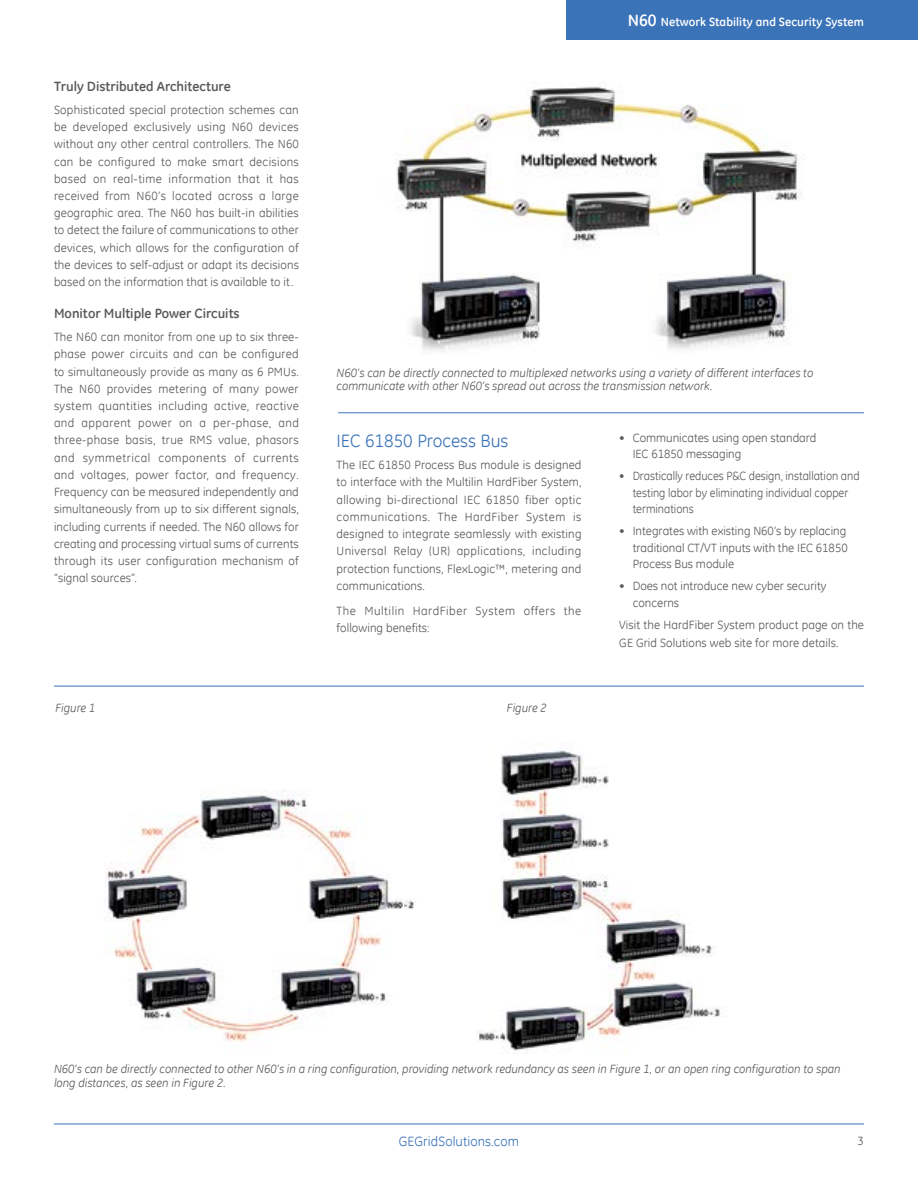
<style>
.page{position:relative;width:918px;height:1188px;background:#fff}
.page>*{position:absolute;margin:0;border:0;box-sizing:border-box;transform-origin:0 0}
.t1{font:18px "GE Inspira";color:#3b73b9}
.t2{font:700 13.5px "GE Inspira";color:#58595b}
.t3{font:13.5px "GE Inspira";letter-spacing:.005em;color:#3b73b9}
.t4{font:12px/17.2px "GE Inspira";letter-spacing:.005em;color:#58595b;text-align:justify}
.t5{font:italic 12px/13.5px "GE Inspira";color:#58595b}
.t6{font:12px/16.5px "GE Inspira";letter-spacing:.005em;color:#58595b;scale:.95 1}
.t7{font:12px/17.2px "GE Inspira";letter-spacing:.045em;color:#58595b}
.t8{font:700 12px "GE Inspira";letter-spacing:.005em;color:#fff}
.s1{font-size:16.5px}
</style>
<div class="page">
<div style="left:566px;top:0;width:352px;height:40px;background:#3b73b9"></div>
<hr style="left:54px;top:1124px;width:810px;height:1px;background:#3b73b9">
<img style="left:395px;top:83px;width:409px;height:268px">
<hr style="left:338px;top:413px;width:526px;height:1px;background:#3b73b9">
<hr style="left:54px;top:686px;width:810px;height:1px;background:#3b73b9">
<img style="left:106px;top:750px;width:616px;height:301px">
<p class="t2" style="left:54px;top:78px;width:178px">Truly Distributed Architecture</p>
<p class="t4" style="left:54px;top:101px;width:246px">Sophisticated special protection schemes can be developed exclusively using N60 devices without any other central controllers. The N60 can be configured to make smart decisions based on real-time information that it has received from N60’s located across a large geographic area. The N60 has built-in abilities to detect the failure of communications to other devices, which allows for the configuration of the devices to self-adjust or adapt its decisions based on the information that is available to it.</p>
<p class="t2" style="left:54px;top:305px;width:187px">Monitor Multiple Power Circuits</p>
<p class="t4" style="left:54px;top:328px;width:246px">The N60 can monitor from one up to six three&shy;phase power circuits and can be configured to simultaneously provide as many as 6 PMUs.<br>The N60 provides metering of many power system quantities including active, reactive and apparent power on a per-phase, and three-phase basis, true RMS value, phasors and symmetrical components of currents and voltages, power factor, and frequency.<br>Frequency can be measured independently and simultaneously from up to six different signals, including currents if needed. The N60 allows for creating and processing virtual sums of currents through its user configuration mechanism of “signal sources”.</p>
<p class="t8" style="left:628px;top:15px;width:238px"><span class="s1">N60</span> Network Stability and Security System</p>
<p class="t5" style="left:337px;top:366px;width:478px">N60’s can be directly connected to multiplexed networks using a variety of different interfaces to communicate with other N60’s spread out across the transmission network.</p>
<h1 class="t1" style="left:337px;top:429px;width:173px">IEC 61850 Process Bus</h1>
<p class="t4" style="left:337px;top:456px;width:246px">The IEC 61850 Process Bus module is designed to interface with the Multilin HardFiber System, allowing bi-directional IEC 61850 fiber optic communications. The HardFiber System is designed to integrate seamlessly with existing Universal Relay (UR) applications, including protection functions, FlexLogic™, metering and communications.</p>
<p class="t7" style="left:337px;top:602px;width:246px">The Multilin HardFiber System offers the following benefits:</p>
<p class="t4" style="left:633px;top:429px;width:185px;line-height:16.5px;text-indent:-14px">• Communicates using open standard<br>IEC 61850 messaging</p>
<p class="t6" style="left:633px;top:468px;width:240px;text-indent:-13px">• Drastically reduces P&amp;C design, installation and testing labor by eliminating individual copper terminations</p>
<p class="t4" style="left:633px;top:523px;width:217px;line-height:16.5px;text-indent:-14px">• Integrates with existing N60’s by replacing traditional CT/VT inputs with the IEC 61850<br>Process Bus module</p>
<p class="t4" style="left:633px;top:578px;width:195px;line-height:16.5px;text-indent:-14px">• Does not introduce new cyber security concerns</p>
<p class="t4" style="left:619px;top:616px;width:246px">Visit the HardFiber System product page on the<br>GE Grid Solutions web site for more details.</p>
<p class="t5" style="left:56px;top:701px;width:42px">Figure 1</p>
<p class="t5" style="left:507px;top:701px;width:42px">Figure 2</p>
<p class="t5" style="left:54px;top:1062px;width:788px">N60’s can be directly connected to other N60’s in a ring configuration, providing network redundancy as seen in Figure 1, or an open ring configuration to span long distances, as seen in Figure 2.</p>
<p class="t3" style="left:399px;top:1132px;width:122px">GEGridSolutions.com</p>
<p class="t4" style="left:858px;top:1131px;width:8px">3</p>
</div>
